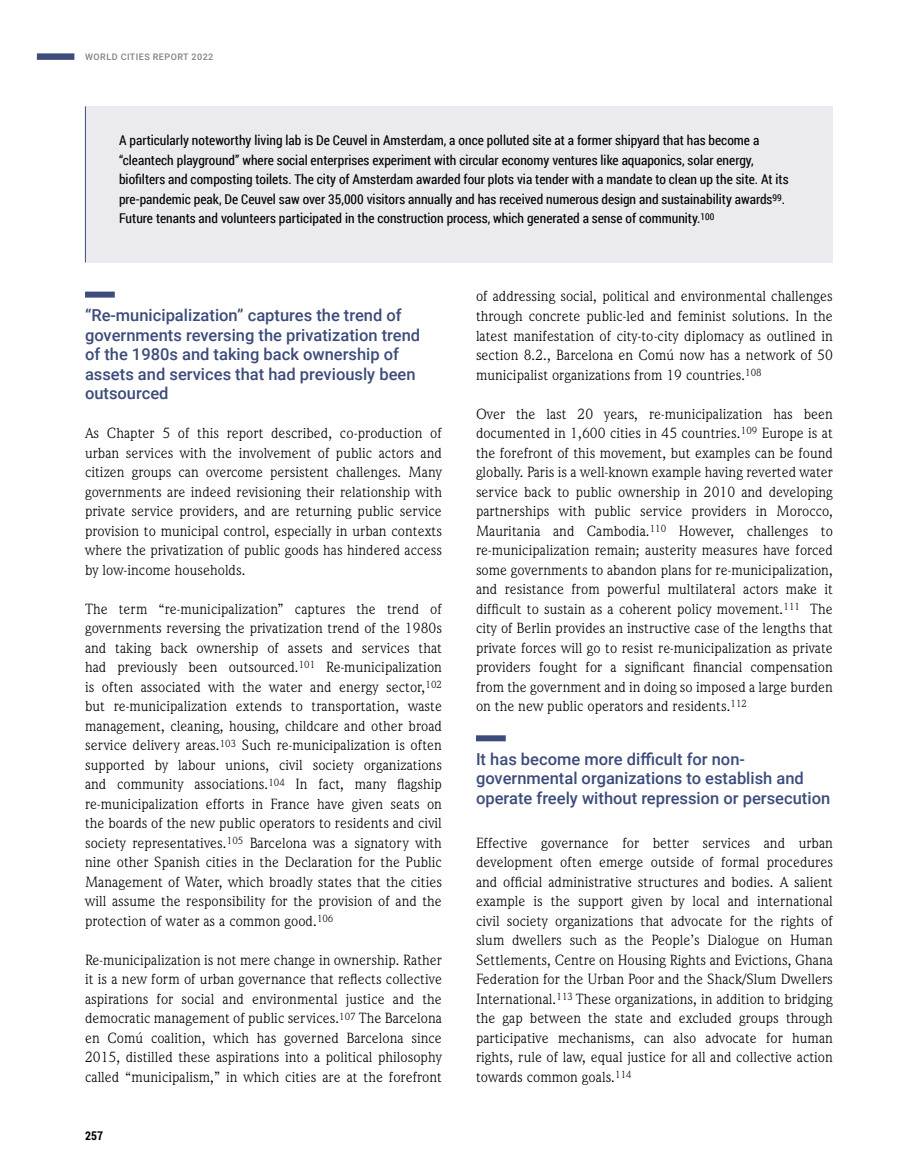
<style>
.page{position:relative;width:918px;height:1170px;background:#fff}
.page>*{position:absolute;margin:0;border:0;box-sizing:border-box;transform-origin:0 0}
.t1{font:500 16.5px/19.5px "Roboto";color:#3c4c7b}
.t2{font:15px/19.5px "Weidemann IT Cby BT";color:#000;text-align:justify}
.t3{font:13.5px/19.5px "Roboto Condensed";color:#000}
.t4{font:700 12px "Roboto Condensed";color:#000}
.t5{font:500 9px "Roboto";letter-spacing:.05em;color:#808285}
</style>
<div class="page">
<div style="left:37px;top:53px;width:37px;height:7px;background:#3d4d7a"></div>
<div style="left:85px;top:291px;width:30px;height:6px;background:#3c4c7b"></div>
<div style="left:476px;top:735px;width:30px;height:6px;background:#3c4c7b"></div>
<div style="left:85px;top:106px;width:748px;height:156px;background:#ebeaef"></div>
<hr style="left:85px;top:106px;width:1px;height:156px;background:#3c4c7b">
<p class="t5" style="left:85px;top:51px;width:130px">WORLD CITIES REPORT 2022</p>
<p class="t3" style="left:119px;top:130px;width:671px">A particularly noteworthy living lab is De Ceuvel in Amsterdam, a once polluted site at a former shipyard that has become a “cleantech playground” where social enterprises experiment with circular economy ventures like aquaponics, solar energy, biofilters and composting toilets. The city of Amsterdam awarded four plots via tender with a mandate to clean up the site. At its pre-pandemic peak, De Ceuvel saw over 35,000 visitors annually and has received numerous design and sustainability awards<sup>99</sup>.<br>Future tenants and volunteers participated in the construction process, which generated a sense of community.<sup>100</sup></p>
<p class="t1" style="left:85px;top:305px;width:337px">“Re-municipalization” captures the trend of governments reversing the privatization trend of the 1980s and taking back ownership of assets and services that had previously been outsourced</p>
<p class="t2" style="left:85px;top:423px;width:358px">As Chapter 5 of this report described, co-production of urban services with the involvement of public actors and citizen groups can overcome persistent challenges. Many governments are indeed revisioning their relationship with private service providers, and are returning public service provision to municipal control, especially in urban contexts where the privatization of public goods has hindered access by low-income households.</p>
<p class="t2" style="left:85px;top:598px;width:358px">The term “re-municipalization” captures the trend of governments reversing the privatization trend of the 1980s and taking back ownership of assets and services that had previously been outsourced.<sup>101</sup> Re-municipalization is often associated with the water and energy sector,<sup>102 </sup>but re-municipalization extends to transportation, waste management, cleaning, housing, childcare and other broad service delivery areas.<sup>103</sup> Such re-municipalization is often supported by labour unions, civil society organizations and community associations.<sup>104</sup> In fact, many flagship re-municipalization efforts in France have given seats on the boards of the new public operators to residents and civil society representatives.<sup>105</sup> Barcelona was a signatory with nine other Spanish cities in the Declaration for the Public Management of Water, which broadly states that the cities will assume the responsibility for the provision of and the protection of water as a common good.<sup>106</sup></p>
<p class="t2" style="left:85px;top:949px;width:358px">Re-municipalization is not mere change in ownership. Rather it is a new form of urban governance that reflects collective aspirations for social and environmental justice and the democratic management of public services.<sup>107</sup> The Barcelona en Comú coalition, which has governed Barcelona since 2015, distilled these aspirations into a political philosophy called “municipalism,” in which cities are at the forefront</p>
<p class="t4" style="left:85px;top:1126px;width:20px">257</p>
<p class="t2" style="left:476px;top:286px;width:359px">of addressing social, political and environmental challenges through concrete public-led and feminist solutions. In the latest manifestation of city-to-city diplomacy as outlined in section 8.2., Barcelona en Comú now has a network of 50 municipalist organizations from 19 countries.<sup>108</sup></p>
<p class="t2" style="left:476px;top:403px;width:359px">Over the last 20 years, re-municipalization has been documented in 1,600 cities in 45 countries.<sup>109</sup> Europe is at the forefront of this movement, but examples can be found globally. Paris is a well-known example having reverted water service back to public ownership in 2010 and developing partnerships with public service providers in Morocco, Mauritania and Cambodia.<sup>110</sup> However, challenges to re-municipalization remain; austerity measures have forced some governments to abandon plans for re-municipalization, and resistance from powerful multilateral actors make it difficult to sustain as a coherent policy movement.<sup>111</sup> The city of Berlin provides an instructive case of the lengths that private forces will go to resist re-municipalization as private providers fought for a significant financial compensation from the government and in doing so imposed a large burden on the new public operators and residents.<sup>112</sup></p>
<p class="t1" style="left:476px;top:748px;width:356px">It has become more difficult for non&shy;governmental organizations to establish and operate freely without repression or persecution</p>
<p class="t2" style="left:476px;top:832px;width:358px">Effective governance for better services and urban development often emerge outside of formal procedures and official administrative structures and bodies. A salient example is the support given by local and international civil society organizations that advocate for the rights of slum dwellers such as the People’s Dialogue on Human Settlements, Centre on Housing Rights and Evictions, Ghana Federation for the Urban Poor and the Shack/Slum Dwellers International.<sup>113</sup> These organizations, in addition to bridging the gap between the state and excluded groups through participative mechanisms, can also advocate for human rights, rule of law, equal justice for all and collective action towards common goals.<sup>114</sup></p>
</div>
